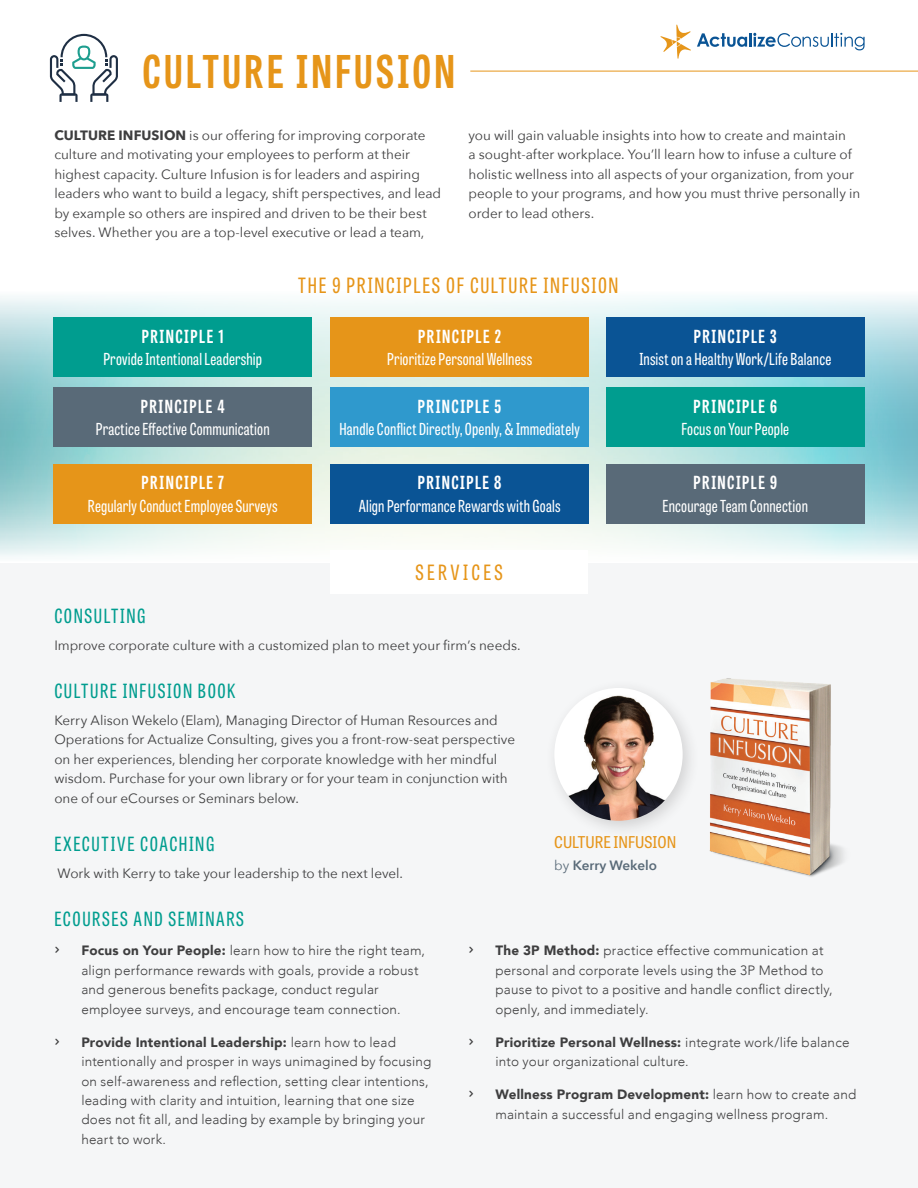
<style>
.page{position:relative;width:918px;height:1188px;background:#fff}
.page>*{position:absolute;margin:0;border:0;box-sizing:border-box;transform-origin:0 0}
.t1{font:700 45px "Tablet Gothic Compressed";letter-spacing:.075em;color:#e69519}
.t2{font:21px "Tablet Gothic Compressed";letter-spacing:.08em;color:#e69519}
.t3{font:21px "Tablet Gothic Compressed";letter-spacing:.16em;color:#e69519}
.t4{font:19.5px "Tablet Gothic Compressed";letter-spacing:.08em;color:#009d8f}
.t5{font:700 18px "Tablet Gothic Compressed";letter-spacing:.08em;color:#fff}
.t6{font:16.5px "Tablet Gothic Compressed";letter-spacing:.015em;color:#fff}
.t7{font:semi-condensed 16.2px "Tablet Gothic";color:#e69519}
.t8{font:13.5px/19.5px "Avenir Next";color:#3e3e3f}
.t9{font:300 13.5px/19.5px "Avenir";letter-spacing:.015em;color:#3e3e3f}
.t10{font:600 13.5px "Avenir Next";color:#596a78}
.s1{font-weight:700}
.s2{font-weight:400}
.s3{font-family:"Entypo";font-weight:400;font-size:21px}
.s4{font-weight:900}
</style>
<div class="page">
<img style="left:0;top:296px;width:918px;height:261px">
<div style="left:0;top:563px;width:918px;height:625px;background:#f5f6f7"></div>
<img style="left:709px;top:678px;width:135px;height:199px">
<svg style="left:50px;top:34px;width:68px;height:68px"></svg>
<svg style="left:660px;top:25px;width:31px;height:34px"></svg>
<svg style="left:697px;top:33px;width:50px;height:14px"></svg>
<hr style="left:749px;top:33px;width:3px;height:14px;background:#0a5495">
<svg style="left:753px;top:33px;width:112px;height:17px"></svg>
<hr style="left:470px;top:71px;width:448px;height:1px;background:#e69519">
<div style="left:545px;top:679px;width:156px;height:160px;background:#231f20;opacity:.17"></div>
<img style="left:554px;top:688px;width:129px;height:133px">
<div style="left:53px;top:318px;width:259px;height:59px;background:#009d8f"></div>
<div style="left:53px;top:464px;width:259px;height:60px;background:#e69519"></div>
<div style="left:53px;top:388px;width:259px;height:59px;background:#596a78"></div>
<div style="left:330px;top:318px;width:259px;height:59px;background:#e69519"></div>
<div style="left:330px;top:464px;width:259px;height:60px;background:#0a5495"></div>
<div style="left:330px;top:388px;width:259px;height:59px;background:#2f99cd"></div>
<div style="left:606px;top:318px;width:259px;height:59px;background:#0a5495"></div>
<div style="left:606px;top:464px;width:259px;height:60px;background:#596a78"></div>
<div style="left:606px;top:388px;width:259px;height:59px;background:#009d8f"></div>
<div style="left:330px;top:550px;width:258px;height:44px;background:#fff"></div>
<h1 class="t1" style="left:142px;top:40px;width:314px">CULTURE INFUSION</h1>
<p class="t8" style="left:54px;top:125px;width:388px"><span class="s1">CULTURE INFUSION</span> is our offering for improving corporate culture and motivating your employees to perform at their highest capacity. Culture Infusion is for leaders and aspiring leaders who want to build a legacy, shift perspectives, and lead by example so others are inspired and driven to be their best selves. Whether you are a top-level executive or lead a team,</p>
<p class="t8" style="left:468px;top:125px;width:393px">you will gain valuable insights into how to create and maintain<br>a sought-after workplace. You’ll learn how to infuse a culture of holistic wellness into all aspects of your organization, from your people to your programs, and how you must thrive personally in order to lead others.</p>
<h2 class="t2" style="left:298px;top:271px;width:322px">THE 9 PRINCIPLES OF CULTURE INFUSION</h2>
<h3 class="t5" style="left:142px;top:324px;width:83px">PRINCIPLE 1</h3>
<p class="t6" style="left:103px;top:348px;width:160px">Provide Intentional Leadership</p>
<h3 class="t5" style="left:418px;top:324px;width:84px">PRINCIPLE 2</h3>
<p class="t6" style="left:387px;top:348px;width:147px">Prioritize Personal Wellness</p>
<h3 class="t5" style="left:694px;top:324px;width:85px">PRINCIPLE 3</h3>
<p class="t6" style="left:639px;top:348px;width:193px">Insist on a Healthy Work/Life Balance</p>
<h3 class="t5" style="left:141px;top:393px;width:85px">PRINCIPLE 4</h3>
<p class="t6" style="left:96px;top:418px;width:175px">Practice Effective Communication</p>
<h3 class="t5" style="left:418px;top:393px;width:85px">PRINCIPLE 5</h3>
<p class="t6" style="left:339px;top:418px;width:242px">Handle Conflict Directly, Openly, &amp; Immediately</p>
<h3 class="t5" style="left:694px;top:393px;width:85px">PRINCIPLE 6</h3>
<p class="t6" style="left:681px;top:418px;width:109px">Focus on Your People</p>
<h3 class="t5" style="left:142px;top:470px;width:84px">PRINCIPLE 7</h3>
<p class="t6" style="left:88px;top:495px;width:191px">Regularly Conduct Employee Surveys</p>
<h3 class="t5" style="left:418px;top:470px;width:85px">PRINCIPLE 8</h3>
<p class="t6" style="left:359px;top:495px;width:203px">Align Performance Rewards with Goals</p>
<h3 class="t5" style="left:694px;top:470px;width:85px">PRINCIPLE 9</h3>
<p class="t6" style="left:663px;top:495px;width:147px">Encourage Team Connection</p>
<h2 class="t3" style="left:415px;top:558px;width:89px">SERVICES</h2>
<h3 class="t4" style="left:54px;top:603px;width:93px">CONSULTING</h3>
<p class="t8" style="left:54px;top:635px;width:468px">Improve corporate culture with a customized plan to meet your firm’s needs.</p>
<h3 class="t4" style="left:54px;top:678px;width:183px">CULTURE INFUSION BOOK</h3>
<p class="t8" style="left:54px;top:710px;width:462px">Kerry Alison Wekelo (Elam), Managing Director of Human Resources and Operations for Actualize Consulting, gives you a front-row-seat perspective on her experiences, blending her corporate knowledge with her mindful wisdom. Purchase for your own library or for your team in conjunction with one of our eCourses or Seminars below.</p>
<h3 class="t4" style="left:54px;top:831px;width:161px">EXECUTIVE COACHING</h3>
<p class="t8" style="left:58px;top:863px;width:347px">Work with Kerry to take your leadership to the next level.</p>
<h3 class="t4" style="left:54px;top:906px;width:191px">ECOURSES AND SEMINARS</h3>
<p class="t7" style="left:554px;top:831px;width:123px">CULTURE INFUSION</p>
<p class="t10" style="left:554px;top:853px;width:104px"><span class="s2">by</span> Kerry Wekelo</p>
<p class="t9" style="left:81px;top:941px;width:345px;text-indent:-27px"><span class="s3">Ì</span> <span class="s4">Focus on Your People:</span> learn how to hire the right team, align performance rewards with goals, provide a robust and generous benefits package, conduct regular employee surveys, and encourage team connection.</p>
<p class="t9" style="left:81px;top:1032px;width:351px;text-indent:-27px"><span class="s3">Ì</span> <span class="s4">Provide Intentional Leadership:</span> learn how to lead intentionally and prosper in ways unimagined by focusing on self-awareness and reflection, setting clear intentions, leading with clarity and intuition, learning that one size does not fit all, and leading by example by bringing your heart to work.</p>
<p class="t9" style="left:495px;top:941px;width:339px;text-indent:-27px"><span class="s3">Ì</span> <span class="s4">The 3P Method:</span> practice effective communication at personal and corporate levels using the 3P Method to pause to pivot to a positive and handle conflict directly, openly, and immediately.</p>
<p class="t9" style="left:495px;top:1032px;width:356px;text-indent:-27px"><span class="s3">Ì</span> <span class="s4">Prioritize Personal Wellness:</span> integrate work/life balance into your organizational culture.</p>
<p class="t9" style="left:468px;top:1085px;width:389px;text-align:center"><span class="s3">Ì</span> <span class="s4">Wellness Program Development:</span> learn how to create and maintain a successful and engaging wellness program.</p>
</div>
